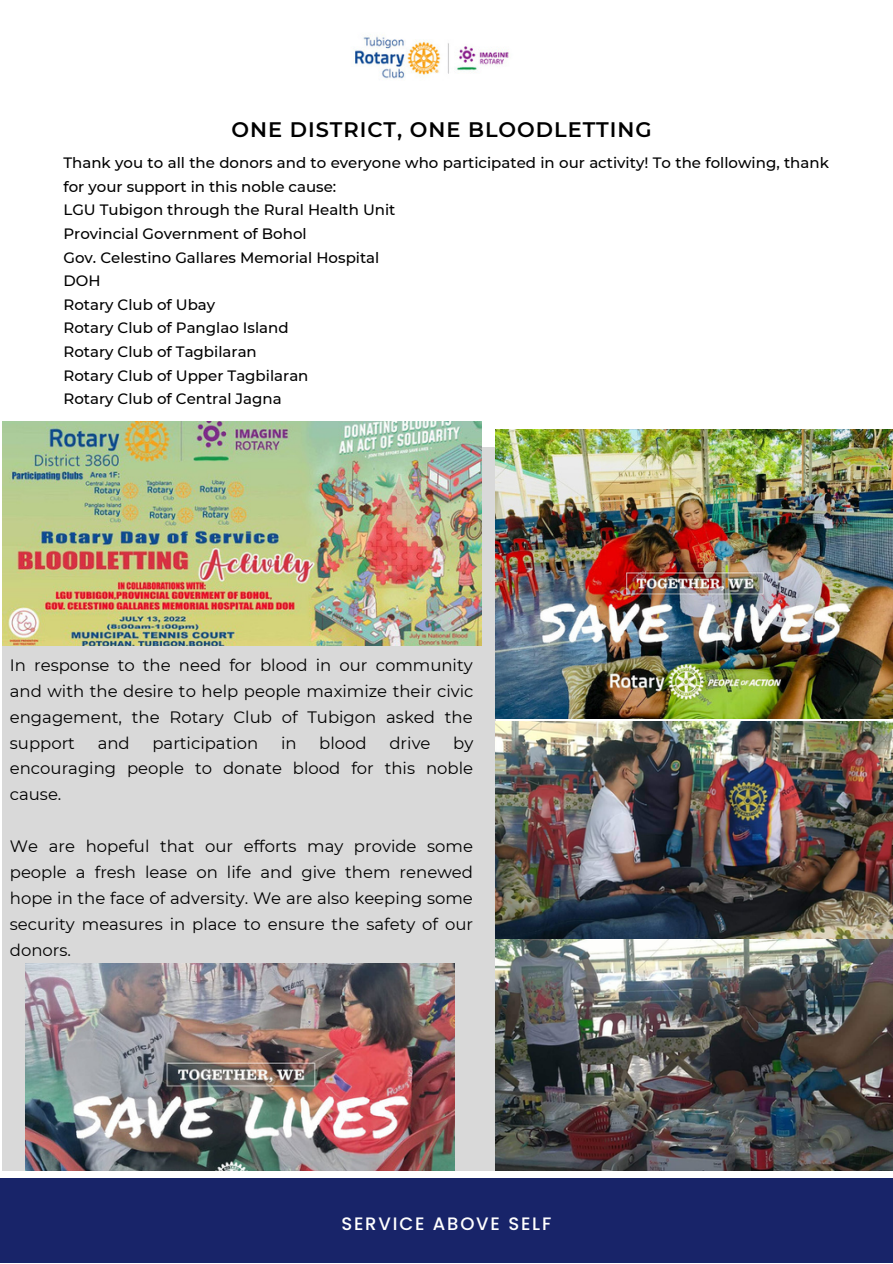
<style>
.page{position:relative;width:893px;height:1264px;background:#fff}
.page>*{position:absolute;margin:0;border:0;box-sizing:border-box;transform-origin:0 0}
.t1{font:600 21px "Montserrat";letter-spacing:.045em;color:#000}
.t2{font:500 18px "Poppins";letter-spacing:.1em;color:#fff}
.t3{font:16.5px/25.8px "Montserrat";color:#000;text-align:justify}
.t4{font:500 15px/23.5px "Montserrat";color:#000}
</style>
<div class="page">
<div style="left:2px;top:447px;width:494px;height:723px;background:#d9d9d9"></div>
<div style="left:0;top:1178px;width:892px;height:84px;background:#182469"></div>
<img style="left:2px;top:421px;width:479px;height:224px">
<img style="left:496px;top:429px;width:396px;height:289px">
<img style="left:496px;top:721px;width:396px;height:218px">
<img style="left:354px;top:34px;width:155px;height:45px">
<img style="left:25px;top:963px;width:429px;height:207px">
<img style="left:496px;top:939px;width:396px;height:231px">
<p class="t1" style="left:231px;top:117px;width:421px">ONE DISTRICT, ONE BLOODLETTING</p>
<p class="t4" style="left:63px;top:151px;width:767px">Thank you to all the donors and to everyone who participated in our activity! To the following, thank for your support in this noble cause:<br>LGU Tubigon through the Rural Health Unit<br>Provincial Government of Bohol<br>Gov. Celestino Gallares Memorial Hospital<br>DOH<br>Rotary Club of Ubay<br>Rotary Club of Panglao Island<br>Rotary Club of Tagbilaran<br>Rotary Club of Upper Tagbilaran<br>Rotary Club of Central Jagna</p>
<p class="t3" style="left:10px;top:652px;width:465px">In response to the need for blood in our community and with the desire to help people maximize their civic engagement, the Rotary Club of Tubigon asked the support</p>
<p class="t3" style="left:10px;top:729px;width:465px;text-indent:443px">by encouraging people to donate blood for this noble cause.</p>
<p class="t3" style="left:10px;top:833px;width:464px">We are hopeful that our efforts may provide some people a fresh lease on life and give them renewed hope in the face of adversity. We are also keeping some security measures in place to ensure the safety of our donors.</p>
<p class="t3" style="left:98px;top:729px;width:34px">and</p>
<p class="t3" style="left:152px;top:729px;width:107px">participation</p>
<p class="t3" style="left:281px;top:729px;width:17px">in</p>
<p class="t3" style="left:319px;top:729px;width:49px">blood</p>
<p class="t3" style="left:389px;top:729px;width:43px">drive</p>
<p class="t2" style="left:341px;top:1211px;width:211px">SERVICE ABOVE SELF</p>
</div>
